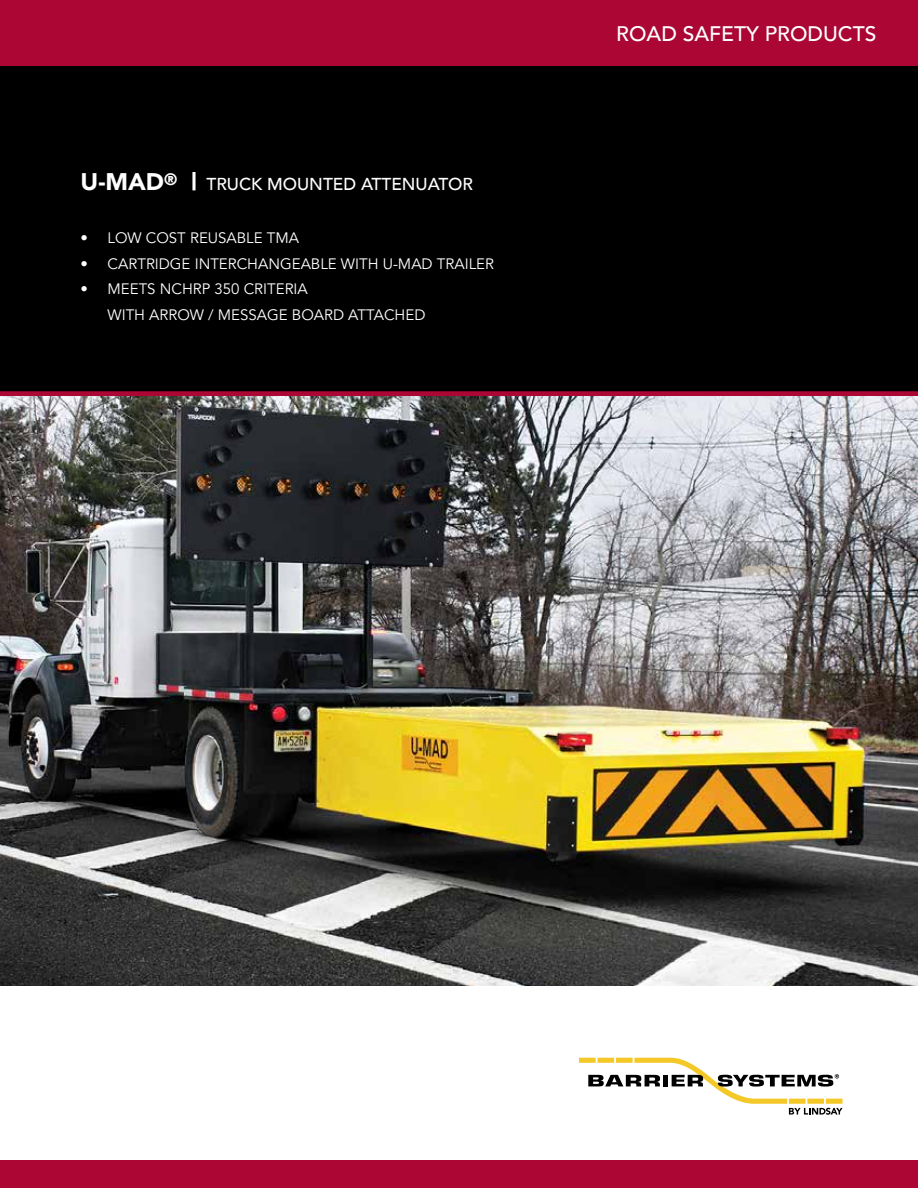
<style>
.page{position:relative;width:918px;height:1188px;background:#fff}
.page>*{position:absolute;margin:0;border:0;box-sizing:border-box;transform-origin:0 0}
.t1{font:500 21px "Avenir LT";color:#fff}
.t2{font:500 17.25px "Avenir LT";color:#fff}
.t3{font:15px/25.5px "Avenir LT Pro";color:#fff}
.s1{font-weight:900;font-size:24px}
</style>
<div class="page">
<svg style="left:579px;top:1058px;width:264px;height:57px"></svg>
<div style="left:0;top:1161px;width:918px;height:27px;background:#ab0634"></div>
<div style="left:0;top:49px;width:918px;height:347px;background:#000"></div>
<div style="left:0;top:0;width:918px;height:66px;background:#ab0634"></div>
<img style="left:0;top:396px;width:918px;height:590px">
<hr style="left:0;top:392px;width:918px;height:4px;background:#ab0634">
<p class="t2" style="left:81px;top:174px;width:394px"><span class="s1">U-MAD</span><sup>®</sup> <span class="s1">|</span> TRUCK MOUNTED ATTENUATOR</p>
<p class="t3" style="left:81px;top:226px;width:220px">• LOW COST REUSABLE TMA</p>
<p class="t3" style="left:81px;top:251px;width:413px">• CARTRIDGE I NTERCHANGEABLE WITH U-MAD TRAILER</p>
<p class="t3" style="left:108px;top:277px;width:202px;text-indent:-27px">• MEETS NCH RP 350 CRITERIA<br>WITH ARR</p>
<p class="t3" style="left:177px;top:302px;width:250px">OW / MESSAGE BOARD ATTACHED</p>
<h1 class="t1" style="left:616px;top:21px;width:262px">ROAD SAFETY PRODUCTS</h1>
</div>
